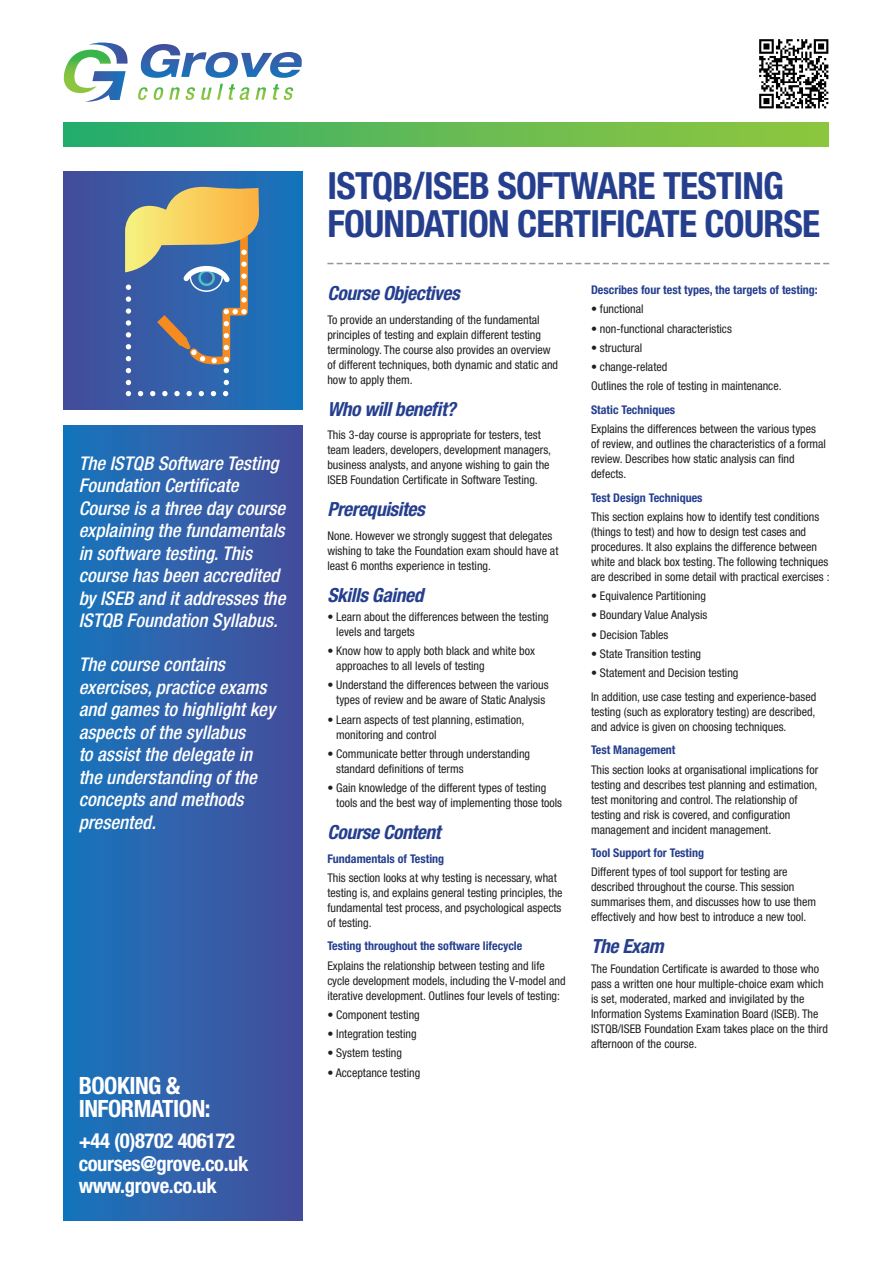
<style>
.page{position:relative;width:893px;height:1263px;background:#fff}
.page>*{position:absolute;margin:0;border:0;box-sizing:border-box;transform-origin:0 0}
.t1{font:700 condensed 37.5px/37.5px "Helvetica Neue";letter-spacing:-.02em;color:#253f8e}
.t2{font:700 condensed 23.85px/22.5px "Helvetica Neue";color:#fff}
.t3{font:700 condensed 20.7px/22.5px "Helvetica Neue";letter-spacing:-.02em;color:#fff}
.t4{font:italic 700 condensed 19.5px "Helvetica Neue";letter-spacing:-.02em;color:#253f8e}
.t5{font:italic 500 condensed 18.9px/22.5px "Helvetica Neue";color:#fff}
.t6{font:condensed 12px/15px "Helvetica Neue";color:#231f20}
.t7{font:700 condensed 12px "Helvetica Neue";color:#253f8e}
</style>
<div class="page">
<div style="left:63px;top:425px;width:239px;height:795px;background:linear-gradient(to right,#1776bc,#474d9b)"></div>
<svg style="left:327px;top:263px;width:502px;height:1px"></svg>
<div style="left:63px;top:122px;width:766px;height:25px;background:linear-gradient(to right,#28ad6c,#96c73d)"></div>
<div style="left:63px;top:171px;width:239px;height:239px;background:linear-gradient(to right,#484d9a,#1776bc)"></div>
<svg style="left:126px;top:380px;width:5px;height:5px"></svg>
<svg style="left:126px;top:391px;width:5px;height:5px"></svg>
<svg style="left:138px;top:391px;width:5px;height:5px"></svg>
<svg style="left:150px;top:391px;width:5px;height:5px"></svg>
<svg style="left:162px;top:391px;width:6px;height:5px"></svg>
<svg style="left:174px;top:391px;width:6px;height:5px"></svg>
<svg style="left:186px;top:391px;width:6px;height:5px"></svg>
<svg style="left:199px;top:391px;width:5px;height:5px"></svg>
<svg style="left:211px;top:391px;width:5px;height:5px"></svg>
<svg style="left:223px;top:391px;width:5px;height:5px"></svg>
<svg style="left:224px;top:380px;width:5px;height:5px"></svg>
<svg style="left:125px;top:187px;width:134px;height:186px"></svg>
<img style="left:759px;top:39px;width:70px;height:70px">
<svg style="left:138px;top:84px;width:155px;height:16px"></svg>
<svg style="left:63px;top:43px;width:65px;height:59px"></svg>
<svg style="left:140px;top:44px;width:162px;height:34px"></svg>
<h3 class="t5" style="left:79px;top:452px;width:208px">The ISTQB Software Testing<br>Foundation Certificate<br>Course is a three day course explaining the fundamentals in software testing. This course has been accredited by ISEB and it addresses the<br>ISTQB Foundation Syllabus.</h3>
<h3 class="t5" style="left:79px;top:653px;width:198px">The course contains exercises, practice exams and games to highlight key aspects of the syllabus<br>to assist the delegate in the understanding of the concepts and methods presented.</h3>
<h2 class="t2" style="left:79px;top:1074px;width:103px">Booking &amp;<br>Information</h2>
<h2 class="t2" style="left:205px;top:1097px;width:7px">:</h2>
<h3 class="t3" style="left:79px;top:1129px;width:171px">+44 (0)8702 406172 courses@grove.co.uk www.grove.co.uk</h3>
<h1 class="t1" style="left:327px;top:167px;width:494px">ISTQB/ISEB SOFTWARE TESTING<br>FOUNDATION CERTIFICATE COURSE</h1>
<h3 class="t4" style="left:327px;top:281px;width:134px">Course Objectives</h3>
<p class="t6" style="left:327px;top:312px;width:232px">To provide an understanding of the fundamental principles of testing and explain different testing terminology. The course also provides an overview of different techniques, both dynamic and static and how to apply them.</p>
<h3 class="t4" style="left:327px;top:397px;width:130px">Who will benefit?</h3>
<p class="t6" style="left:327px;top:427px;width:225px">This 3-day course is appropriate for testers, test team leaders, developers, development managers, business analysts, and anyone wishing to gain the ISEB Foundation Certificate in Software Testing.</p>
<h3 class="t4" style="left:327px;top:497px;width:99px">Prerequisites</h3>
<p class="t6" style="left:327px;top:528px;width:233px">None. However we strongly suggest that delegates wishing to take the Foundation exam should have at least 6 months experience in testing.</p>
<h3 class="t4" style="left:327px;top:583px;width:97px">Skills Gained</h3>
<p class="t6" style="left:336px;top:609px;width:214px;text-indent:-9px">• Learn about the differences between the testing levels and targets</p>
<p class="t6" style="left:336px;top:643px;width:200px;text-indent:-9px">• Know how to apply both black and white box approaches to all levels of testing</p>
<p class="t6" style="left:327px;top:677px;width:223px;text-align:center">• Understand the differences between the various types of review and be aware of Static Analysis</p>
<p class="t6" style="left:336px;top:712px;width:190px;text-indent:-9px">• Learn aspects of test planning, estimation, monitoring and control</p>
<p class="t6" style="left:336px;top:746px;width:195px;text-indent:-9px">• Communicate better through understanding standard definitions of terms</p>
<p class="t6" style="left:336px;top:780px;width:227px;text-indent:-9px">• Gain knowledge of the different types of testing tools and the best way of implementing those tools</p>
<h3 class="t4" style="left:327px;top:820px;width:115px">Course Content</h3>
<p class="t7" style="left:327px;top:851px;width:118px">Fundamentals of Testing</p>
<p class="t6" style="left:327px;top:870px;width:237px">This section looks at why testing is necessary, what testing is, and explains general testing principles, the fundamental test process, and psychological aspects of testing.</p>
<p class="t7" style="left:327px;top:939px;width:196px">Testing throughout the software lifecycle</p>
<p class="t6" style="left:327px;top:958px;width:240px">Explains the relationship between testing and life cycle development models, including the V-model and iterative development. Outlines four levels of testing:</p>
<p class="t6" style="left:327px;top:1007px;width:94px">• Component testing</p>
<p class="t6" style="left:327px;top:1026px;width:91px">• Integration testing</p>
<p class="t6" style="left:327px;top:1046px;width:76px">• System testing</p>
<p class="t6" style="left:327px;top:1065px;width:94px">• Acceptance testing</p>
<p class="t7" style="left:591px;top:283px;width:228px">Describes four test types, the targets of testing:</p>
<p class="t6" style="left:591px;top:302px;width:54px">• functional</p>
<p class="t6" style="left:591px;top:321px;width:142px">• non-functional characteristics</p>
<p class="t6" style="left:591px;top:340px;width:53px">• structural</p>
<p class="t6" style="left:591px;top:357px;width:192px;line-height:19.2px">• change-related<br>Outlines the role of testing in maintenance.</p>
<p class="t7" style="left:591px;top:402px;width:86px">Static Techniques</p>
<p class="t6" style="left:591px;top:421px;width:236px">Explains the differences between the various types of review, and outlines the characteristics of a formal review. Describes how static analysis can find defects.</p>
<p class="t7" style="left:591px;top:490px;width:113px">Test Design Techniques</p>
<p class="t6" style="left:591px;top:509px;width:240px">This section explains how to identify test conditions (things to test) and how to design test cases and procedures. It also explains the difference between white and black box testing. The following techniques are described in some detail with practical exercises :</p>
<p class="t6" style="left:591px;top:588px;width:116px">• Equivalence Partitioning</p>
<p class="t6" style="left:591px;top:608px;width:118px">• Boundary Value Analysis</p>
<p class="t6" style="left:591px;top:627px;width:79px">• Decision Tables</p>
<p class="t6" style="left:591px;top:646px;width:112px">• State Transition testing</p>
<p class="t6" style="left:591px;top:661px;width:227px;line-height:23.5px">• Statement and Decision testing<br>In addition, use case testing and experience-based</p>
<p class="t6" style="left:591px;top:704px;width:226px">testing (such as exploratory testing) are described, and advice is given on choosing techniques.</p>
<p class="t7" style="left:591px;top:743px;width:86px">Test Management</p>
<p class="t6" style="left:591px;top:762px;width:229px">This section looks at organisational implications for testing and describes test planning and estimation, test monitoring and control. The relationship of testing and risk is covered, and configuration management and incident management.</p>
<p class="t7" style="left:591px;top:845px;width:114px">Tool Support for Testing</p>
<p class="t6" style="left:591px;top:864px;width:227px">Different types of tool support for testing are described throughout the course. This session summarises them, and discusses how to use them effectively and how best to introduce a new tool.</p>
<h3 class="t4" style="left:591px;top:935px;width:74px">The Exam</h3>
<p class="t6" style="left:591px;top:961px;width:238px">The Foundation Certificate is awarded to those who pass a written one hour multiple-choice exam which is set, moderated, marked and invigilated by the Information Systems Examination Board (ISEB). The ISTQB/ISEB Foundation Exam takes place on the third afternoon of the course.</p>
</div>
